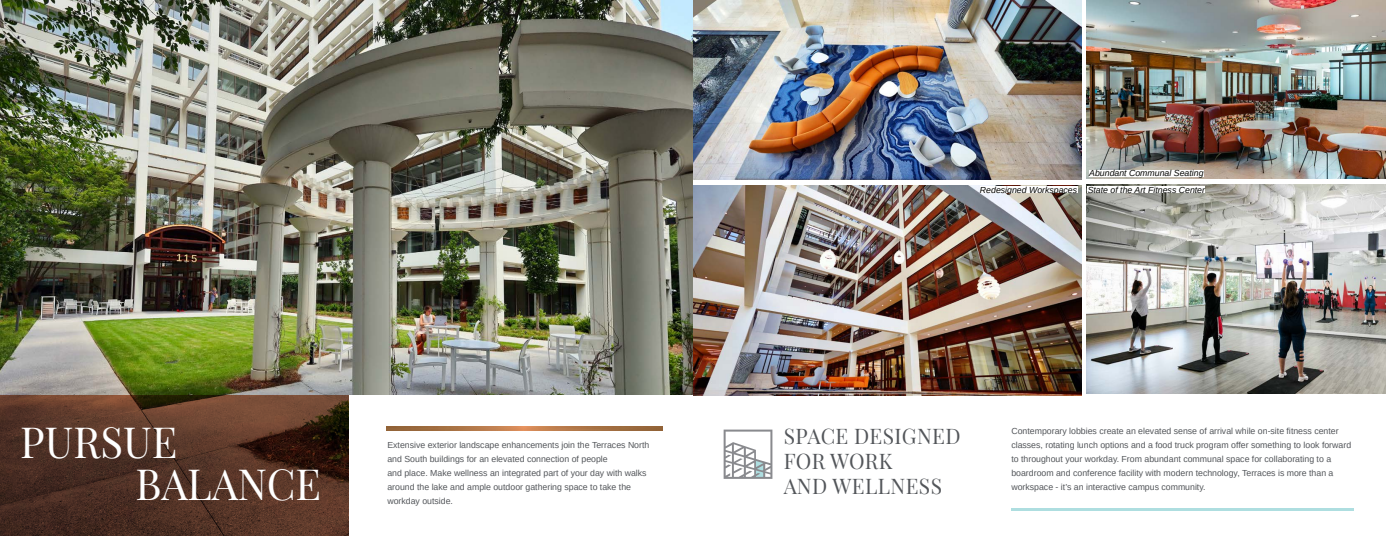
<style>
.page{position:relative;width:1386px;height:536px;background:#fff}
.page>*{position:absolute;margin:0;border:0;box-sizing:border-box;transform-origin:0 0}
.t1{font:42px "Playfair Display";color:#fff}
.t2{font:21px/25.2px "Playfair Display";letter-spacing:.02em;color:#53565a}
.t3{font:8.75px/14px "Arimo";color:#53565a}
.t4{font:italic 8.75px "Arimo";color:#040503}
</style>
<div class="page">
<img style="left:0;top:0;width:693px;height:395px">
<svg style="left:0;top:395px;width:349px;height:141px;background:#523225"></svg>
<img style="left:387px;top:427px;width:275px;height:3px">
<img style="left:1087px;top:0;width:299px;height:178px">
<img style="left:693px;top:186px;width:388px;height:209px">
<img style="left:1086px;top:185px;width:300px;height:208px">
<div style="left:1089px;top:170px;width:115px;height:6px;background:#fff"></div>
<div style="left:1088px;top:187px;width:117px;height:6px;background:#fff"></div>
<svg style="left:724px;top:429px;width:48px;height:49px"></svg>
<hr style="left:1012px;top:508px;width:342px;height:3px;background:#aedee0">
<img style="left:693px;top:0;width:388px;height:179px">
<div style="left:980px;top:187px;width:97px;height:6px;background:#fff"></div>
<p class="t1" style="left:20px;top:409px;width:159px">PURSUE</p>
<p class="t1" style="left:136px;top:451px;width:187px">BALANCE</p>
<p class="t3" style="left:387px;top:438px;width:263px">Extensive exterior landscape enhancements join the Terraces North and South buildings for an elevated connection of people<br>and place. Make wellness an integrated part of your day with walks around the lake and ample outdoor gathering space to take the workday outside.</p>
<p class="t4" style="left:980px;top:184px;width:99px">Redesigned Workspaces</p>
<p class="t4" style="left:1089px;top:167px;width:116px">Abundant Communal Seating</p>
<p class="t4" style="left:1088px;top:184px;width:119px">State of the Art Fitness Center</p>
<p class="t2" style="left:784px;top:421px;width:178px">SPACE DESIGNED<br>FOR WORK<br>AND WELLNESS</p>
<p class="t3" style="left:1011px;top:424px;width:341px">Contemporary lobbies create an elevated sense of arrival while on-site fitness center classes, rotating lunch options and a food truck program offer something to look forward to throughout your workday. From abundant communal space for collaborating to a boardroom and conference facility with modern technology, Terraces is more than a workspace - it’s an interactive campus community.</p>
</div>
